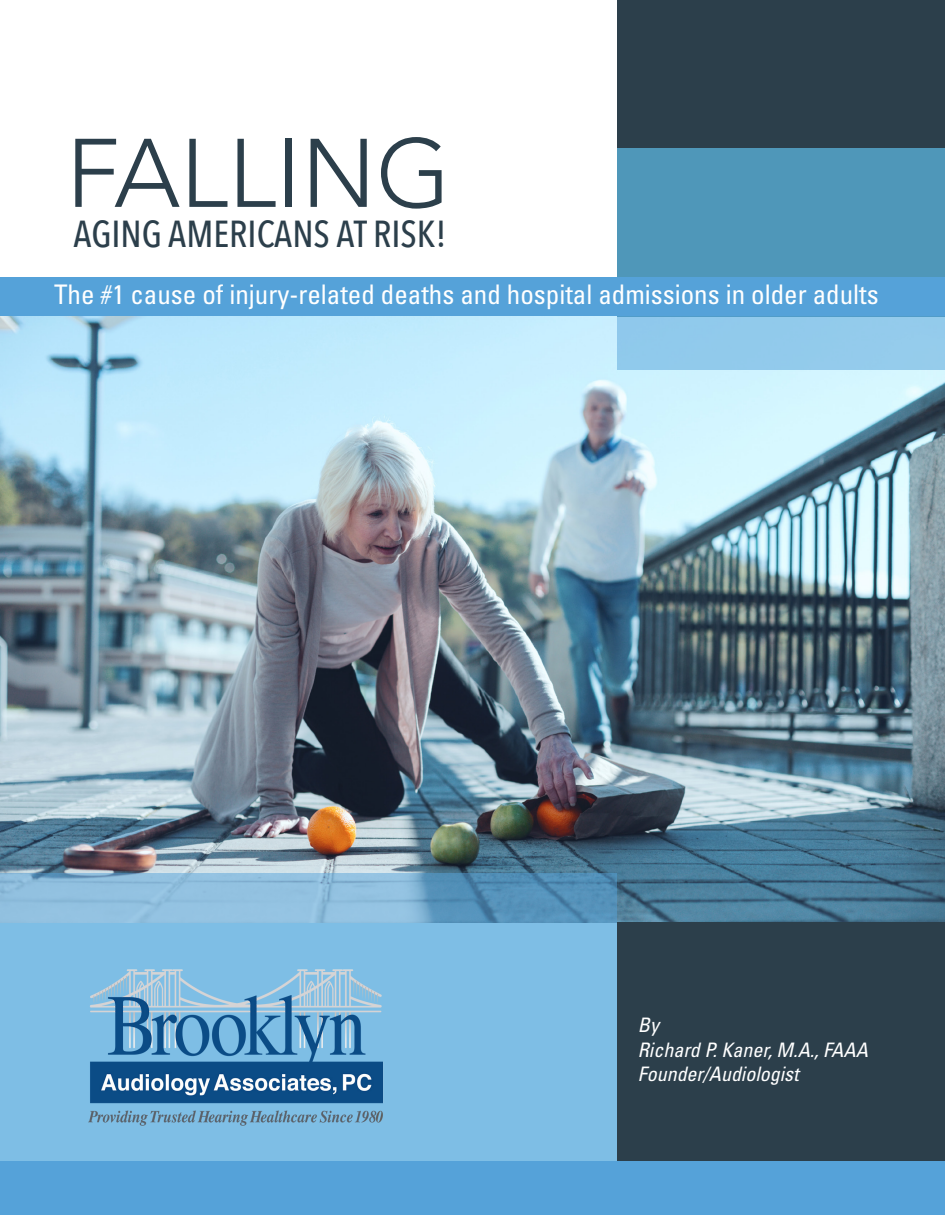
<style>
.page{position:relative;width:945px;height:1215px;background:#fff}
.page>*{position:absolute;margin:0;border:0;box-sizing:border-box;transform-origin:0 0}
.t1{font:300 96.15px "Avenir";color:#2c3f4b}
.t2{font:500 37.5px "Avenir Next Condensed";color:#2c3f4b}
.t3{font:condensed 27px "Univers LT Std";color:#fff}
.t4{font:italic condensed 19.95px "Univers LT Std";color:#fff}
</style>
<div class="page">
<img style="left:0;top:316px;width:945px;height:607px">
<div style="left:0;top:923px;width:945px;height:279px;background:#7ebee5"></div>
<img style="left:88px;top:969px;width:295px;height:157px">
<div style="left:617px;top:0;width:328px;height:150px;background:#2c3f4b"></div>
<div style="left:617px;top:923px;width:328px;height:238px;background:#2c3f4b"></div>
<div style="left:0;top:1161px;width:945px;height:54px;background:#55a2d9"></div>
<div style="left:617px;top:148px;width:328px;height:169px;background:#4f97b9"></div>
<div style="left:617px;top:316px;width:328px;height:54px;background:#92caec"></div>
<div style="left:0;top:277px;width:945px;height:39px;background:#55a2d9"></div>
<svg style="left:0;top:873px;width:616px;height:50px;background:#7db0d2"></svg>
<p class="t1" style="left:66px;top:117px;width:386px">FALLING</p>
<p class="t2" style="left:74px;top:211px;width:375px">AGING AMERICANS AT RISK!</p>
<p class="t3" style="left:54px;top:278px;width:826px">The #1 cause of injury-related deaths and hospital admissions in older adults</p>
<p class="t4" style="left:638px;top:1013px;width:23px">By</p>
<p class="t4" style="left:638px;top:1037px;width:232px">Richard P. Kaner, M.A., FAAA</p>
<p class="t4" style="left:638px;top:1061px;width:162px">Founder/Audiologist</p>
</div>
